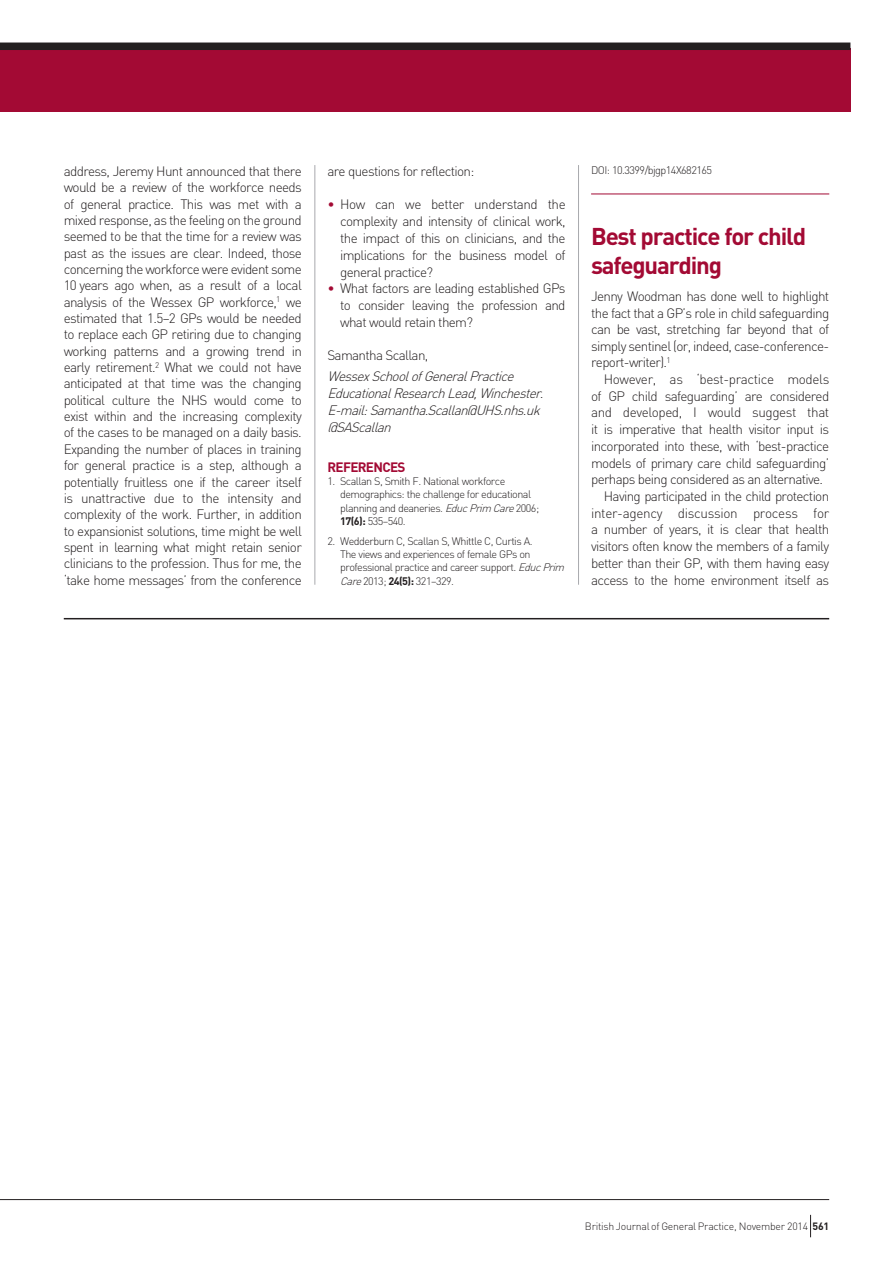
<style>
.page{position:relative;width:893px;height:1263px;background:#fff}
.page>*{position:absolute;margin:0;border:0;box-sizing:border-box;transform-origin:0 0}
.t1{font:700 24px/29px "DIN";letter-spacing:-.05em;color:#a30a34}
.t2{font:300 13.5px/16.4px "DIN";letter-spacing:-.05em;color:#231f20;text-align:justify}
.t3{font:italic 300 13.5px/16.8px "DIN";color:#231f20}
.t4{font:300 13.5px "DIN";letter-spacing:-.025em;color:#231f20}
.t5{font:300 13.5px "DIN";letter-spacing:-.03em;color:#231f20}
.t6{font:700 13.5px "DIN";color:#a30a34}
.t7{font:300 10.8px/13.4px "DIN";letter-spacing:-.05em;color:#231f20}
.t8{font:300 10.5px "DIN";letter-spacing:-.025em;color:#231f20}
.s1{color:#a30a34}
.s2{font-style:italic}
.s3{font-weight:700}
</style>
<div class="page">
<div style="left:0;top:48px;width:850px;height:64px;background:#a30a34"></div>
<hr style="left:591px;top:194px;width:238px;height:1px;background:#a30a34">
<hr style="left:578px;top:165px;width:1px;height:420px;background:#a8a9ad">
<hr style="left:315px;top:165px;width:1px;height:420px;background:#a8a9ad">
<hr style="left:0;top:1199px;width:829px;height:1px;background:#231f20">
<svg style="left:810px;top:1215px;width:1px;height:22px"></svg>
<div style="left:0;top:43px;width:850px;height:7px;background:#231f20"></div>
<hr style="left:64px;top:618px;width:765px;height:1px;background:#231f20">
<p class="t2" style="left:64px;top:163px;width:240px">address, Jeremy Hunt announced that there would be a review of the workforce needs of general practice. This was met with a mixed response, as the feeling on the ground seemed to be that the time for a review was past as the issues are clear. Indeed, those concerning the workforce were evident some 10 years ago when, as a result of a local analysis of the Wessex GP workforce,<sup>1</sup> we estimated that 1.5–2 GPs would be needed to replace each GP retiring due to changing working patterns and a growing trend in early retirement.<sup>2</sup> What we could not have anticipated at that time was the changing political culture the NHS would come to exist within and the increasing complexity of the cases to be managed on a daily basis.<br>Expanding the number of places in training for general practice is a step, although a potentially fruitless one if the career itself is unattractive due to the intensity and complexity of the work. Further, in addition to expansionist solutions, time might be well spent in learning what might retain senior clinicians to the profession. Thus for me, the ‘take home messages’ from the conference</p>
<p class="t2" style="left:327px;top:163px;width:148px">are questions for reflection:</p>
<p class="t2" style="left:340px;top:196px;width:227px;line-height:16.8px;text-indent:-13px"><span class="s1">•</span> How can we better understand the complexity and intensity of clinical work, the impact of this on clinicians, and the implications for the business model of general practice?</p>
<p class="t2" style="left:340px;top:280px;width:227px;line-height:16.8px;text-indent:-13px"><span class="s1">•</span> What factors are leading established GPs to consider leaving the profession and what would retain them?</p>
<p class="t2" style="left:327px;top:347px;width:102px">Samantha Scallan,</p>
<p class="t3" style="left:327px;top:368px;width:222px">WessexSchoolofGeneralPractice<br>EducationalResearchLead,Winchester.<br>E-mail:Samantha.Scallan@UHS.nhs.uk @SAScallan</p>
<p class="t6" style="left:327px;top:458px;width:80px">References</p>
<p class="t7" style="left:340px;top:474px;width:200px;text-indent:-13px">1. Scallan S, Smith F. National workforce demographics: the challenge for educational planning and deaneries. <span class="s2">EducPrim Care</span>2006; <span class="s3">17(6):</span> 535–540.</p>
<p class="t7" style="left:340px;top:534px;width:229px;text-indent:-13px">2. Wedderburn C, Scallan S, Whittle C, Curtis A.<br>The views and experiences of female GPs on professional practice and career support. <span class="s2">EducPrim Care</span>2013; <span class="s3">24(5):</span> 321–329.</p>
<p class="t7" style="left:591px;top:163px;width:122px">DOI: 10.3399/bjgp14X682165</p>
<h1 class="t1" style="left:591px;top:221px;width:217px">Best practice for child safeguarding</h1>
<p class="t2" style="left:591px;top:288px;width:240px">Jenny Woodman has done well to highlight the fact that a GP’s role in child safeguarding can be vast, stretching far beyond that of simply sentinel (or, indeed, case-conference&shy;report-writer).<sup>1</sup></p>
<p class="t5" style="left:604px;top:371px;width:227px">However, as ‘best-practice models</p>
<p class="t2" style="left:591px;top:387px;width:240px">of GP child safeguarding’ are considered</p>
<p class="t2" style="left:591px;top:404px;width:240px">and developed, I would suggest that</p>
<p class="t2" style="left:591px;top:421px;width:240px">it is imperative that health visitor input is</p>
<p class="t2" style="left:591px;top:438px;width:240px">incorporated into these, with ‘best-practice</p>
<p class="t2" style="left:591px;top:454px;width:240px">models of primary care child safeguarding’</p>
<p class="t2" style="left:591px;top:471px;width:234px">perhaps being considered as an alternative.</p>
<p class="t2" style="left:604px;top:488px;width:227px">Having participated in the child protection</p>
<p class="t4" style="left:591px;top:504px;width:240px">inter-agency discussion process for</p>
<p class="t2" style="left:591px;top:521px;width:240px">a number of years, it is clear that health</p>
<p class="t2" style="left:591px;top:538px;width:240px">visitors often know the members of a family</p>
<p class="t2" style="left:591px;top:555px;width:240px">better than their GP, with them having easy</p>
<p class="t2" style="left:591px;top:571px;width:240px">access to the home environment itself as</p>
<p class="t8" style="left:585px;top:1219px;width:246px">British Journal of General Practice, November 2014 <span class="s3">561</span></p>
</div>
